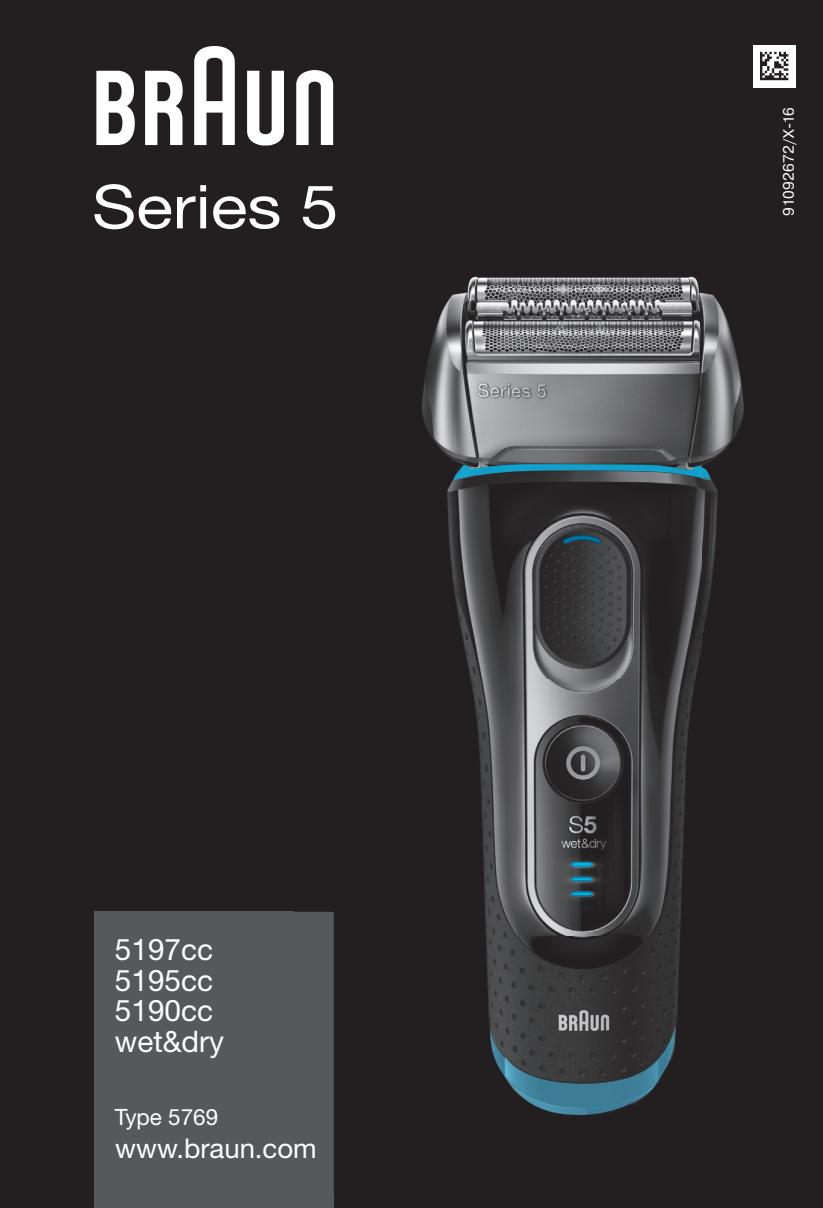
<style>
.page{position:relative;width:823px;height:1208px;background:#fff}
.page>*{position:absolute;margin:0;border:0;box-sizing:border-box;transform-origin:0 0}
.t1{font:60.5px "Helvetica Neue";color:#fff;scale:1.13 1}
.t2{font:29.75px/30.8px "Helvetica Neue";color:#fff}
.t3{font:27.25px "Helvetica Neue";color:#fff}
.t4{font:22.5px "Helvetica Neue";color:#fff}
.t5{font:15px "Pragmatica";letter-spacing:.015em;color:#fff}
</style>
<div class="page">
<div style="left:0;top:0;width:822px;height:1208px;background:#231f20"></div>
<div style="left:94px;top:912px;width:239px;height:296px;background:#57585a"></div>
<svg style="left:96px;top:71px;width:39px;height:74px"></svg>
<svg style="left:145px;top:71px;width:38px;height:74px"></svg>
<svg style="left:194px;top:46px;width:41px;height:99px"></svg>
<svg style="left:247px;top:71px;width:37px;height:74px"></svg>
<svg style="left:296px;top:70px;width:37px;height:75px"></svg>
<img style="left:293px;top:213px;width:451px;height:981px">
<img style="left:293px;top:912px;width:40px;height:282px">
<img style="left:293px;top:1138px;width:22px;height:20px">
<img style="left:293px;top:186px;width:42px;height:43px">
<img style="left:450px;top:464px;width:261px;height:16px">
<svg style="left:562px;top:535px;width:40px;height:9px"></svg>
<img style="left:571px;top:891px;width:21px;height:5px">
<img style="left:571px;top:876px;width:21px;height:5px">
<img style="left:571px;top:862px;width:21px;height:5px">
<img style="left:488px;top:1024px;width:187px;height:91px">
<div style="left:752px;top:45px;width:43px;height:42px;background:#fff"></div>
<svg style="left:760px;top:52px;width:28px;height:28px"></svg>
<p class="t1" style="left:92px;top:172px;width:219px">Series 5</p>
<p class="t2" style="left:115px;top:934px;width:110px">5197cc<br>5195cc<br>5190cc wet&amp;dry</p>
<p class="t4" style="left:115px;top:1104px;width:105px">Type 5769</p>
<p class="t3" style="left:115px;top:1132px;width:203px">www.braun.com</p>
<p class="t5" style="left:783px;top:216px;width:110px;rotate:-90deg">91092672/X-16</p>
</div>
